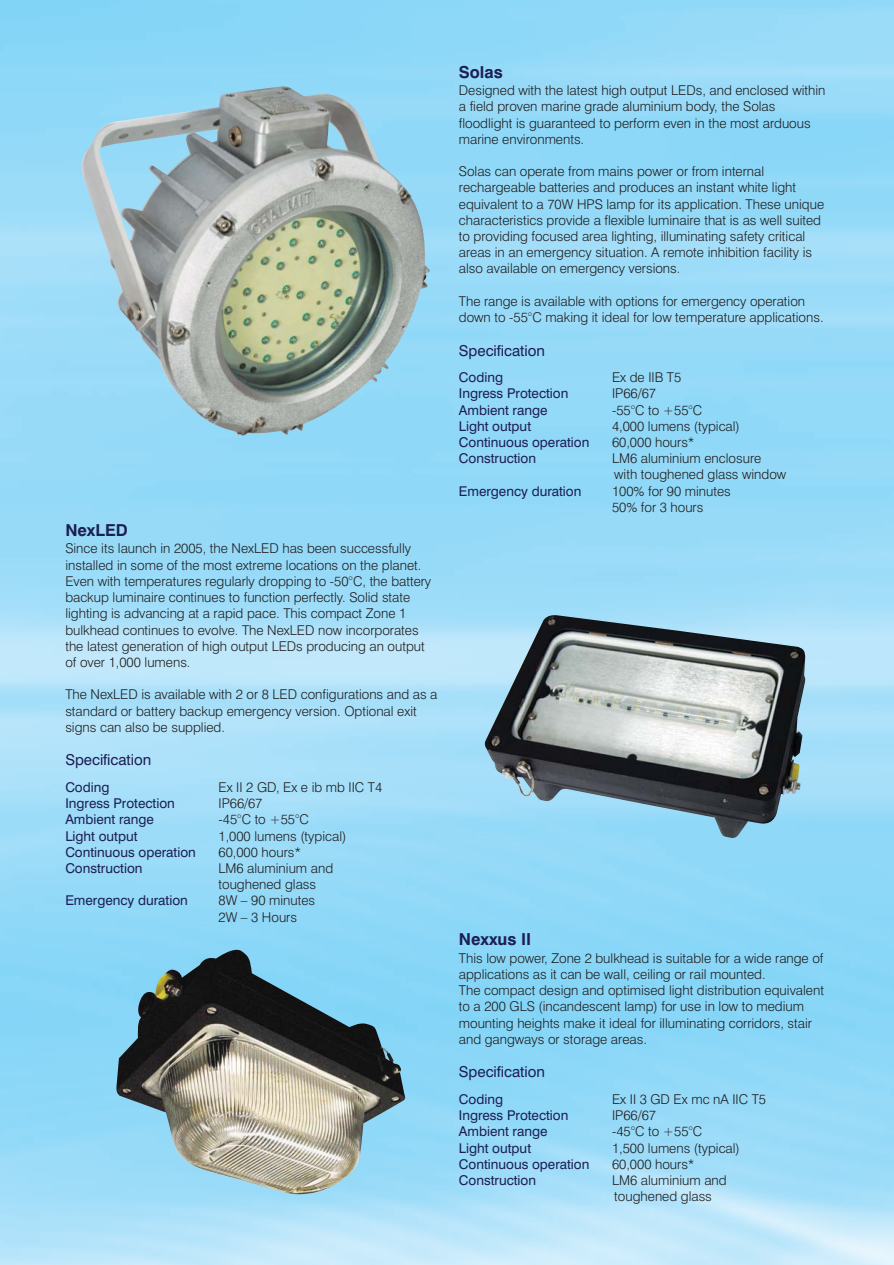
<style>
.page{position:relative;width:894px;height:1265px;background:#fff}
.page>*{position:absolute;margin:0;border:0;box-sizing:border-box;transform-origin:0 0}
.t1{font:700 16.5px "Swiss 721 BT";color:#1d1e53}
.t2{font:15px "Swiss 721 BT";color:#1d1e53}
.t3{font:300 13.5px/16.2px "Swiss 721 BT";color:#201d1d}
.t4{font:13.5px "Swiss 721 BT";color:#1d1e53}
</style>
<div class="page">
<img style="left:77px;top:85px;width:353px;height:351px">
<img style="left:116px;top:949px;width:289px;height:245px">
<img style="left:484px;top:615px;width:321px;height:223px">
<p class="t1" style="left:65px;top:520px;width:64px">NexLED</p>
<p class="t3" style="left:65px;top:541px;width:367px">Since its launch in 2005, the NexLED has been successfully installed in some of the most extreme locations on the planet.<br>Even with temperatures regularly dropping to -50°C, the battery backup luminaire continues to function perfectly. Solid state lighting is advancing at a rapid pace. This compact Zone 1 bulkhead continues to evolve. The NexLED now incorporates the latest generation of high output LEDs producing an output of over 1,000 lumens.</p>
<p class="t3" style="left:65px;top:687px;width:373px">The NexLED is available with 2 or 8 LED configurations and as a standard or battery backup emergency version. Optional exit signs can also be supplied.</p>
<p class="t2" style="left:65px;top:752px;width:87px">Specification</p>
<p class="t4" style="left:65px;top:780px;width:46px">Coding</p>
<p class="t3" style="left:218px;top:780px;width:165px">Ex II 2 GD, Ex e ib mb IIC T4</p>
<p class="t4" style="left:65px;top:796px;width:111px">Ingress Protection</p>
<p class="t3" style="left:218px;top:796px;width:45px">IP66/67</p>
<p class="t4" style="left:65px;top:813px;width:90px">Ambient range</p>
<p class="t3" style="left:218px;top:812px;width:92px">-45°C to +55°C</p>
<p class="t4" style="left:65px;top:829px;width:74px">Light output</p>
<p class="t3" style="left:218px;top:828px;width:129px">1,000 lumens (typical)</p>
<p class="t4" style="left:65px;top:845px;width:132px">Continuous operation</p>
<p class="t3" style="left:218px;top:844px;width:84px">60,000 hours*</p>
<p class="t4" style="left:65px;top:861px;width:79px">Construction</p>
<p class="t3" style="left:218px;top:861px;width:116px">LM6 aluminium and toughened glass</p>
<p class="t4" style="left:65px;top:894px;width:124px">Emergency duration</p>
<p class="t3" style="left:218px;top:893px;width:98px">8W – 90 minutes<br>2W – 3 Hours</p>
<p class="t1" style="left:459px;top:62px;width:45px">Solas</p>
<p class="t3" style="left:459px;top:83px;width:368px">Designed with the latest high output LEDs, and enclosed within a field proven marine grade aluminium body, the Solas floodlight is guaranteed to perform even in the most arduous marine environments.</p>
<p class="t3" style="left:459px;top:164px;width:367px">Solas can operate from mains power or from internal rechargeable batteries and produces an instant white light equivalent to a 70W HPS lamp for its application. These unique characteristics provide a flexible luminaire that is as well suited to providing focused area lighting, illuminating safety critical areas in an emergency situation. A remote inhibition facility is also available on emergency versions.</p>
<p class="t3" style="left:459px;top:294px;width:366px">The range is available with options for emergency operation down to -55°C making it ideal for low temperature applications.</p>
<p class="t2" style="left:459px;top:343px;width:87px">Specification</p>
<p class="t4" style="left:459px;top:371px;width:46px">Coding</p>
<p class="t3" style="left:612px;top:370px;width:71px">Ex de IIB T5</p>
<p class="t4" style="left:459px;top:387px;width:111px">Ingress Protection</p>
<p class="t3" style="left:612px;top:386px;width:45px">IP66/67</p>
<p class="t4" style="left:459px;top:403px;width:90px">Ambient range</p>
<p class="t3" style="left:612px;top:402px;width:92px">-55°C to +55°C</p>
<p class="t4" style="left:459px;top:419px;width:74px">Light output</p>
<p class="t3" style="left:612px;top:419px;width:129px">4,000 lumens (typical)</p>
<p class="t4" style="left:459px;top:435px;width:132px">Continuous operation</p>
<p class="t3" style="left:612px;top:435px;width:84px">60,000 hours*</p>
<p class="t4" style="left:459px;top:452px;width:79px">Construction</p>
<p class="t3" style="left:612px;top:451px;width:176px">LM6 aluminium enclosure with toughened glass window</p>
<p class="t4" style="left:459px;top:484px;width:124px">Emergency duration</p>
<p class="t3" style="left:612px;top:483px;width:120px">100% for 90 minutes<br>50% for 3 hours</p>
<p class="t1" style="left:459px;top:930px;width:74px">Nexxus II</p>
<p class="t3" style="left:459px;top:950px;width:366px">This low power, Zone 2 bulkhead is suitable for a wide range of applications as it can be wall, ceiling or rail mounted.<br>The compact design and optimised light distribution equivalent to a 200 GLS (incandescent lamp) for use in low to medium mounting heights make it ideal for illuminating corridors, stair and gangways or storage areas.</p>
<p class="t2" style="left:459px;top:1064px;width:87px">Specification</p>
<p class="t4" style="left:459px;top:1092px;width:46px">Coding</p>
<p class="t3" style="left:612px;top:1092px;width:155px">Ex II 3 GD Ex mc nA IIC T5</p>
<p class="t4" style="left:459px;top:1108px;width:111px">Ingress Protection</p>
<p class="t3" style="left:612px;top:1108px;width:45px">IP66/67</p>
<p class="t4" style="left:459px;top:1125px;width:90px">Ambient range</p>
<p class="t3" style="left:612px;top:1124px;width:92px">-45°C to +55°C</p>
<p class="t4" style="left:459px;top:1141px;width:74px">Light output</p>
<p class="t3" style="left:612px;top:1140px;width:129px">1,500 lumens (typical)</p>
<p class="t4" style="left:459px;top:1157px;width:132px">Continuous operation</p>
<p class="t3" style="left:612px;top:1156px;width:84px">60,000 hours*</p>
<p class="t4" style="left:459px;top:1173px;width:79px">Construction</p>
<p class="t3" style="left:612px;top:1173px;width:116px">LM6 aluminium and toughened glass</p>
</div>
